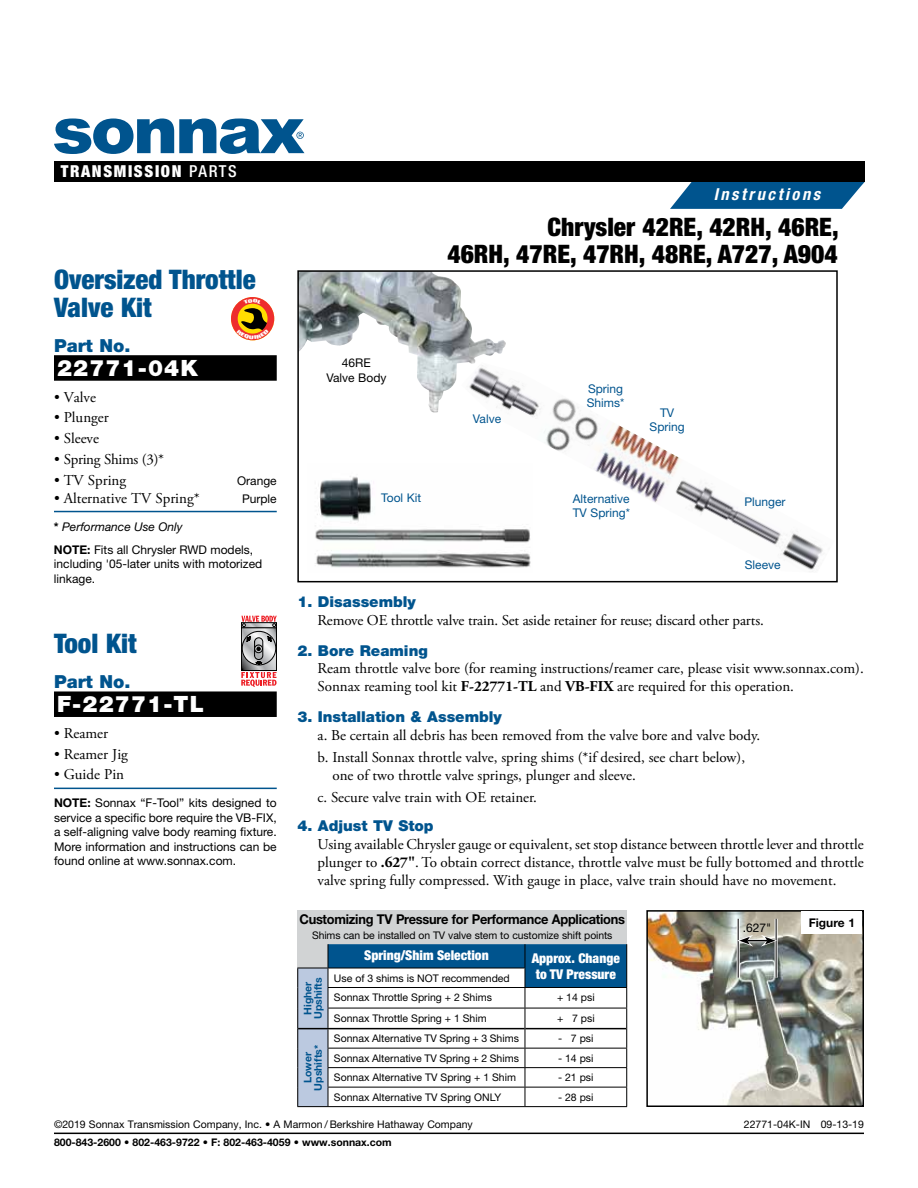
<style>
.page{position:relative;width:918px;height:1188px;background:#fff}
.page>*{position:absolute;margin:0;border:0;box-sizing:border-box;transform-origin:0 0}
.t1{font:900 condensed 27px/27.8px "Helvetica Neue LT Std";color:#00548e}
.t2{font:900 condensed 25.5px/27px "Helvetica Neue LT Std";color:#000;text-align:right}
.t3{font:900 22.5px "Helvetica Neue LT Std";letter-spacing:.05em;color:#fff}
.t4{font:900 18px "Helvetica Neue LT Std";color:#00548e}
.t5{font:900 condensed 16.5px "Helvetica Neue LT Std";letter-spacing:.1em;color:#fff}
.t6{font:italic 700 condensed 16.5px "Helvetica Neue LT Std";letter-spacing:.155em;color:#fff}
.t7{font:15px/18px "Adobe Garamond Pro";color:#000}
.t8{font:900 15px "Helvetica Neue LT Std";color:#00548e}
.t9{font:15px "Adobe Garamond Pro";letter-spacing:-.02em;color:#000}
.t10{font:700 13.5px "Helvetica Neue LT Std";letter-spacing:-.02em;color:#000;scale:.95 1}
.t11{font:900 condensed 13.5px/16.2px "Helvetica Neue LT Std";color:#fff}
.t12{font:12px/14.4px "Helvetica Neue LT Std";color:#000}
.t13{font:12px/14.4px "Helvetica Neue LT Std";color:#00548e}
.t14{font:700 12px "Helvetica Neue LT Std";color:#000}
.t15{font:10.5px/19.5px "Helvetica Neue LT Std";color:#000}
.t16{font:700 10.5px "Helvetica Neue LT Std";color:#000}
.t17{font:700 10.5px/10.5px "Helvetica Neue LT Std";color:#00548e;text-align:center}
.s1{font-weight:500}
.s2{font-weight:700}
.s3{font-style:italic}
</style>
<div class="page">
<div style="left:54px;top:355px;width:223px;height:26px;background:#000"></div>
<hr style="left:54px;top:511px;width:223px;height:1px;background:#00548e">
<div style="left:54px;top:691px;width:223px;height:26px;background:#000"></div>
<hr style="left:54px;top:788px;width:223px;height:1px;background:#00548e">
<svg style="left:241px;top:672px;width:36px;height:15px"></svg>
<svg style="left:243px;top:665px;width:32px;height:4px"></svg>
<div style="left:241px;top:627px;width:36px;height:44px;border:1px solid #000"></div>
<svg style="left:241px;top:616px;width:36px;height:49px;background:#9f9294"></svg>
<img style="left:300px;top:273px;width:206px;height:140px">
<div style="left:297px;top:270px;width:541px;height:312px;border:2px solid #000"></div>
<img style="left:461px;top:362px;width:362px;height:210px">
<img style="left:315px;top:464px;width:218px;height:108px">
<div style="left:297px;top:910px;width:330px;height:197px;background:#d1d3d4"></div>
<svg style="left:297px;top:944px;width:330px;height:163px;background:#c0cfda"></svg>
<img style="left:649px;top:913px;width:212px;height:191px">
<div style="left:646px;top:910px;width:218px;height:197px;border:2px solid #000"></div>
<hr style="left:737px;top:919px;width:3px;height:59px;background:#fff">
<hr style="left:738px;top:919px;width:1px;height:59px;background:#000">
<hr style="left:775px;top:919px;width:3px;height:59px;background:#fff">
<hr style="left:776px;top:919px;width:1px;height:59px;background:#000">
<svg style="left:737px;top:935px;width:40px;height:12px"></svg>
<div style="left:802px;top:912px;width:60px;height:22px;background:#fff"></div>
<hr style="left:54px;top:1133px;width:810px;height:1px;background:#000">
<svg style="left:670px;top:182px;width:195px;height:27px;background:#1e689b"></svg>
<div style="left:54px;top:161px;width:811px;height:21px;background:#000"></div>
<svg style="left:54px;top:118px;width:250px;height:36px"></svg>
<svg style="left:231px;top:297px;width:43px;height:43px"></svg>
<p class="t5" style="left:61px;top:161px;width:178px">TRANSMISSION <span class="s1">PARTS</span></p>
<h1 class="t1" style="left:54px;top:265px;width:203px">Oversized Throttle<br>Valve Kit</h1>
<p class="t4" style="left:54px;top:335px;width:78px">Part No.</p>
<h3 class="t3" style="left:57px;top:355px;width:142px">22771-04K</h3>
<p class="t7" style="left:54px;top:388px;width:44px">• Valve</p>
<p class="t7" style="left:54px;top:409px;width:56px">• Plunger</p>
<p class="t7" style="left:54px;top:430px;width:47px">• Sleeve</p>
<p class="t9" style="left:54px;top:450px;width:112px">• Spring Shims (3)*</p>
<p class="t7" style="left:54px;top:472px;width:74px">• TV Spring</p>
<p class="t12" style="left:237px;top:473px;width:41px">Orange</p>
<p class="t7" style="left:54px;top:489px;width:147px">• Alternative TV Spring*</p>
<p class="t12" style="left:242px;top:491px;width:36px">Purple</p>
<p class="t12" style="left:54px;top:514px;width:201px;line-height:23.4px"><span class="s2">*</span> <span class="s3">Performance Use Only<br></span><span class="s2">NOTE:</span> Fits all Chrysler RWD models,</p>
<p class="t12" style="left:54px;top:557px;width:210px">including '05-later units with motorized linkage.</p>
<h1 class="t1" style="left:54px;top:629px;width:84px">Tool Kit</h1>
<p class="t4" style="left:54px;top:671px;width:78px">Part No.</p>
<h3 class="t3" style="left:57px;top:691px;width:148px">F-22771-TL</h3>
<p class="t7" style="left:54px;top:725px;width:56px">• Reamer</p>
<p class="t7" style="left:54px;top:745px;width:75px">• Reamer Jig</p>
<p class="t7" style="left:54px;top:766px;width:72px">• Guide Pin</p>
<p class="t12" style="left:54px;top:796px;width:224px;text-align:justify"><span class="s2">NOTE:</span> Sonnax “F-Tool” kits designed to service a specific bore require the VB-FIX, a self-aligning valve body reaming fixture.<br>More information and instructions can be found online at www.sonnax.com.</p>
<p class="t6" style="left:714px;top:185px;width:108px">Instructions</p>
<h2 class="t2" style="left:447px;top:213px;width:393px">Chrysler 42RE, 42RH, 46RE,<br>46RH, 47RE, 47RH, 48RE, A727, A904</h2>
<p class="t12" style="left:326px;top:355px;width:62px;text-align:center">46RE<br>Valve Body</p>
<p class="t13" style="left:381px;top:491px;width:42px">Tool Kit</p>
<p class="t13" style="left:473px;top:411px;width:30px">Valve</p>
<p class="t13" style="left:587px;top:381px;width:39px">Spring<br>Shims*</p>
<p class="t13" style="left:650px;top:405px;width:37px;text-align:center">TV<br>Spring</p>
<p class="t13" style="left:573px;top:491px;width:59px">Alternative<br>TV Spring*</p>
<p class="t13" style="left:744px;top:494px;width:43px">Plunger</p>
<p class="t13" style="left:745px;top:558px;width:37px">Sleeve</p>
<p class="t8" style="left:297px;top:593px;width:120px">1. Disassembly</p>
<p class="t7" style="left:318px;top:612px;width:448px">Remove OE throttle valve train. Set aside retainer for reuse; discard other parts.</p>
<p class="t8" style="left:297px;top:641px;width:132px">2. Bore Reaming</p>
<p class="t7" style="left:318px;top:660px;width:548px">Ream throttle valve bore (for reaming instructions/reamer care, please visit www.sonnax.com).<br>Sonnax reaming tool kit <span class="s2">F-22771-TL</span> and <span class="s2">VB-FIX</span> are required for this operation.</p>
<p class="t8" style="left:297px;top:707px;width:206px">3. Installation &amp; Assembly</p>
<p class="t7" style="left:318px;top:724px;width:444px;line-height:22.4px">a. Be certain all debris has been removed from the valve bore and valve body. b. Install Sonnax throttle valve, spring shims (*if desired, see chart below),</p>
<p class="t7" style="left:318px;top:765px;width:320px;line-height:22.4px;text-indent:15px">one of two throttle valve springs, plunger and sleeve. c. Secure valve train with OE retainer.</p>
<p class="t8" style="left:297px;top:817px;width:138px">4. Adjust TV Stop</p>
<p class="t7" style="left:318px;top:836px;width:548px;text-align:justify">Using available Chrysler gauge or equivalent, set stop distance between throttle lever and throttle plunger to <span class="s2">.627"</span>. To obtain correct distance, throttle valve must be fully bottomed and throttle valve spring fully compressed. With gauge in place, valve train should have no movement.</p>
<p class="t10" style="left:299px;top:911px;width:344px">Customizing TV Pressure for Performance Applications</p>
<p class="t15" style="left:312px;top:926px;width:302px">Shims can be installed on TV valve stem to customize shift points</p>
<p class="t11" style="left:364px;top:947px;width:126px">Spring/Shim Selection</p>
<p class="t11" style="left:532px;top:949px;width:90px">Approx. Change to TV Pressure</p>
<p class="t17" style="left:302px;top:1019px;width:43px;rotate:-90deg">Higher<br>Upshifts</p>
<p class="t15" style="left:334px;top:968px;width:177px">Use of 3 shims is NOT recommended<br>Sonnax Throttle Spring + 2 Shims</p>
<p class="t15" style="left:557px;top:987px;width:39px">+ 14 psi</p>
<p class="t15" style="left:334px;top:1008px;width:154px">Sonnax Throttle Spring + 1 Shim</p>
<p class="t15" style="left:557px;top:1008px;width:39px">+ 7 psi</p>
<p class="t17" style="left:302px;top:1091px;width:47px;rotate:-90deg">Lower<br>Upshifts*</p>
<p class="t15" style="left:334px;top:1029px;width:186px">Sonnax Alternative TV Spring + 3 Shims</p>
<p class="t15" style="left:558px;top:1029px;width:37px">- 7 psi</p>
<p class="t15" style="left:334px;top:1048px;width:186px">Sonnax Alternative TV Spring + 2 Shims</p>
<p class="t15" style="left:558px;top:1048px;width:37px">- 14 psi</p>
<p class="t15" style="left:334px;top:1068px;width:184px">Sonnax Alternative TV Spring + 1 Shim</p>
<p class="t15" style="left:558px;top:1068px;width:37px">- 21 psi</p>
<p class="t15" style="left:334px;top:1087px;width:169px">Sonnax Alternative TV Spring ONLY</p>
<p class="t15" style="left:558px;top:1087px;width:37px">- 28 psi</p>
<p class="t12" style="left:743px;top:920px;width:30px">.627"</p>
<p class="t14" style="left:809px;top:915px;width:48px">Figure 1</p>
<p class="t15" style="left:54px;top:1115px;width:420px">©2019 Sonnax Transmission Company, Inc. • A Marmon / Berkshire Hathaway Company</p>
<p class="t15" style="left:744px;top:1115px;width:122px">22771-04K-IN 09-13-19</p>
<p class="t16" style="left:54px;top:1136px;width:339px">800-843-2600 • 802-463-9722 • F: 802-463-4059 • www.sonnax.com</p>
</div>
